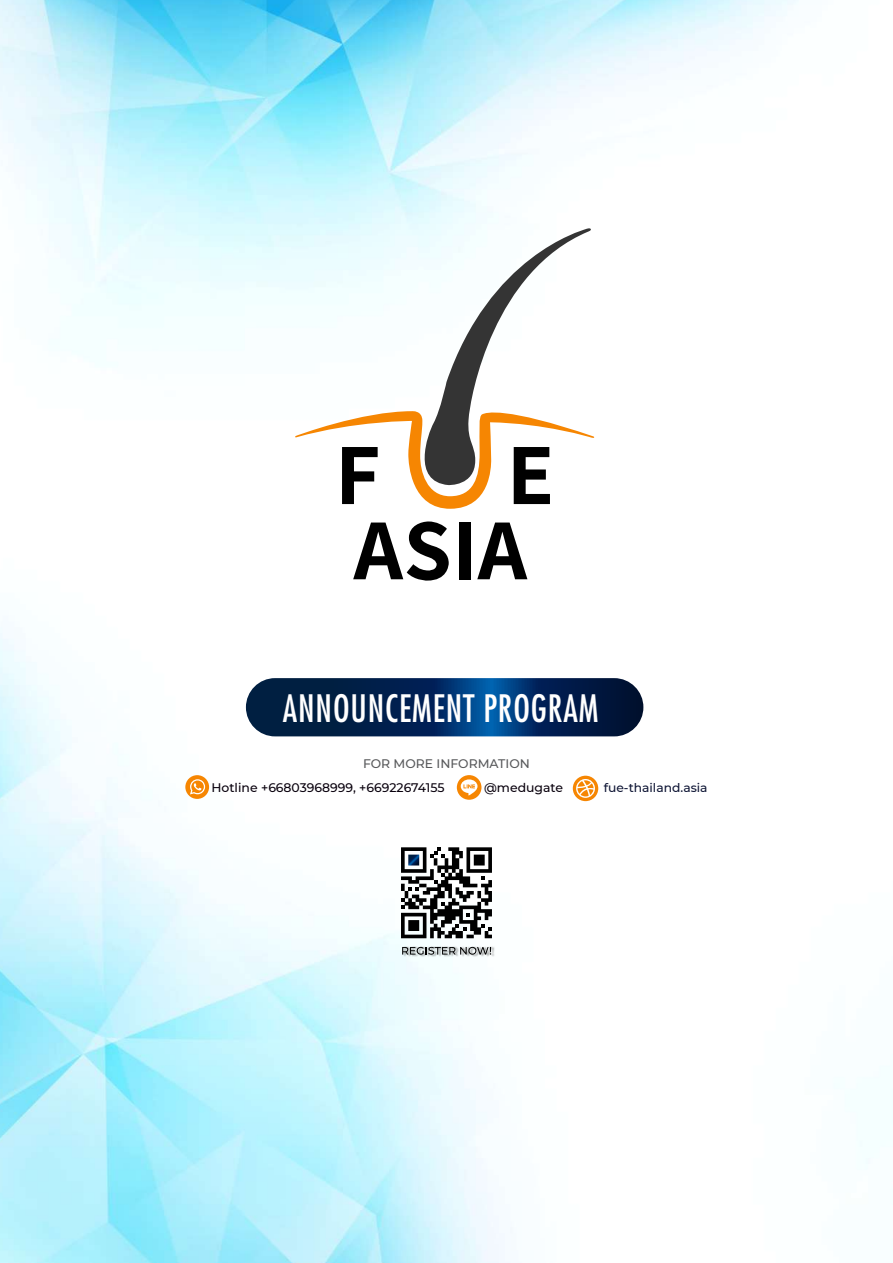
<style>
.page{position:relative;width:893px;height:1263px;background:#fff}
.page>*{position:absolute;margin:0;border:0;box-sizing:border-box;transform-origin:0 0}
.t1{font:condensed 36.75px "Futura Std";letter-spacing:.025em;color:#fff;scale:.95 1}
.t2{font:500 12.45px "Montserrat";color:#09000d}
.t3{font:500 12.45px "Montserrat";color:#58595b}
.t4{font:500 12.3px "Montserrat";color:#0f1635}
</style>
<div class="page">
<img style="left:0;top:0;width:893px;height:1263px">
<svg style="left:411px;top:228px;width:180px;height:178px"></svg>
<svg style="left:295px;top:406px;width:299px;height:103px"></svg>
<div style="left:459px;top:522px;width:11px;height:57px;background:#000"></div>
<svg style="left:477px;top:522px;width:50px;height:57px"></svg>
<svg style="left:353px;top:521px;width:96px;height:60px"></svg>
<svg style="left:246px;top:678px;width:397px;height:58px;background:#002756"></svg>
<img style="left:402px;top:945px;width:94px;height:12px">
<svg style="left:402px;top:947px;width:89px;height:8px"></svg>
<svg style="left:401px;top:847px;width:91px;height:91px"></svg>
<div style="left:185px;top:775px;width:24px;height:24px;background:#f68602;border-radius:50%"></div>
<svg style="left:190px;top:779px;width:15px;height:15px"></svg>
<div style="left:457px;top:775px;width:24px;height:25px;background:#f68602;border-radius:50%"></div>
<svg style="left:461px;top:779px;width:16px;height:17px"></svg>
<div style="left:573px;top:776px;width:25px;height:25px;background:#f68602;border-radius:50%"></div>
<svg style="left:576px;top:779px;width:19px;height:19px"></svg>
<h1 class="t1" style="left:283px;top:686px;width:334px">ANNOUNCEMENT PROGRAM</h1>
<p class="t3" style="left:363px;top:754px;width:168px">FOR MORE INFORMATION</p>
<p class="t2" style="left:212px;top:779px;width:235px">Hotline +66803968999, +66922674155</p>
<p class="t2" style="left:484px;top:779px;width:80px">@medugate</p>
<p class="t4" style="left:604px;top:779px;width:105px">fue-thailand.asia</p>
</div>
